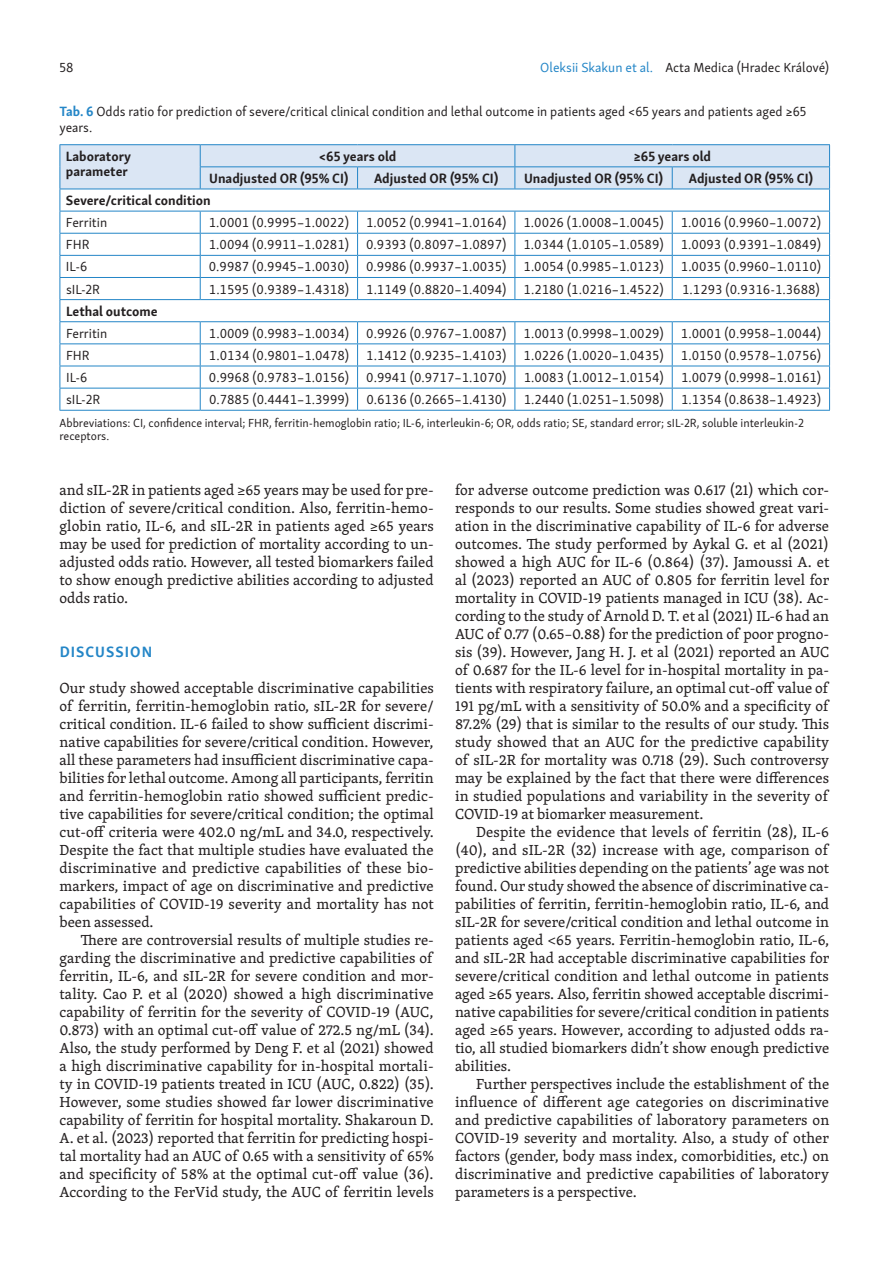
<style>
.page{position:relative;width:893px;height:1263px;background:#fff}
.page>*{position:absolute;margin:0;border:0;box-sizing:border-box;transform-origin:0 0}
.t1{font:15px/18px "Skolar PE";color:#231f20;text-align:justify}
.t2{font:700 15px "Skolar Sans PE";letter-spacing:.07em;color:#2486c7}
.t3{font:13.5px/15.5px "Skolar Sans PE";color:#231f20}
.t4{font:700 13.5px/15.5px "Skolar Sans PE";color:#231f20}
.t5{font:12px/13.5px "Skolar Sans PE";color:#231f20}
.s1{color:#2486c7}
.s2{font-weight:700;color:#2486c7}
</style>
<div class="page">
<hr style="left:60px;top:144px;width:140px;height:1px;background:#2486c7">
<hr style="left:200px;top:144px;width:158px;height:1px;background:#2486c7">
<hr style="left:358px;top:144px;width:157px;height:1px;background:#2486c7">
<hr style="left:515px;top:144px;width:157px;height:1px;background:#2486c7">
<hr style="left:672px;top:144px;width:158px;height:1px;background:#2486c7">
<svg style="left:60px;top:145px;width:770px;height:265px"></svg>
<hr style="left:60px;top:410px;width:140px;height:1px;background:#2486c7">
<hr style="left:200px;top:410px;width:158px;height:1px;background:#2486c7">
<hr style="left:358px;top:410px;width:157px;height:1px;background:#2486c7">
<hr style="left:515px;top:410px;width:157px;height:1px;background:#2486c7">
<hr style="left:672px;top:410px;width:158px;height:1px;background:#2486c7">
<p class="t3" style="left:60px;top:58px;width:15px">58</p>
<p class="t3" style="left:540px;top:58px;width:290px"><span class="s1">Oleksii Skakun et al.</span> Acta Medica (Hradec Králové)</p>
<p class="t3" style="left:60px;top:103px;width:748px"><span class="s2">Tab. 6</span> Odds ratio for prediction of severe/critical clinical condition and lethal outcome in patients aged &lt;65 years and patients aged ≥65 years.</p>
<p class="t4" style="left:66px;top:147px;width:67px">Laboratory parameter</p>
<p class="t4" style="left:319px;top:147px;width:79px">&lt;65 years old</p>
<p class="t4" style="left:633px;top:147px;width:79px">≥65 years old</p>
<p class="t4" style="left:209px;top:169px;width:141px">Unadjusted OR (95% CI)</p>
<p class="t4" style="left:374px;top:169px;width:126px">Adjusted OR (95% CI)</p>
<p class="t4" style="left:524px;top:169px;width:141px">Unadjusted OR (95% CI)</p>
<p class="t4" style="left:689px;top:169px;width:126px">Adjusted OR (95% CI)</p>
<p class="t4" style="left:66px;top:192px;width:146px">Severe/critical condition</p>
<p class="t3" style="left:66px;top:214px;width:43px">Ferritin</p>
<p class="t3" style="left:209px;top:214px;width:142px">1.0001 (0.9995–1.0022)</p>
<p class="t3" style="left:366px;top:214px;width:142px">1.0052 (0.9941–1.0164)</p>
<p class="t3" style="left:523px;top:214px;width:142px">1.0026 (1.0008–1.0045)</p>
<p class="t3" style="left:681px;top:214px;width:142px">1.0016 (0.9960–1.0072)</p>
<p class="t3" style="left:66px;top:236px;width:25px">FHR</p>
<p class="t3" style="left:209px;top:236px;width:142px">1.0094 (0.9911–1.0281)</p>
<p class="t3" style="left:366px;top:236px;width:142px">0.9393 (0.8097–1.0897)</p>
<p class="t3" style="left:523px;top:236px;width:142px">1.0344 (1.0105–1.0589)</p>
<p class="t3" style="left:681px;top:236px;width:142px">1.0093 (0.9391–1.0849)</p>
<p class="t3" style="left:66px;top:258px;width:23px">IL-6</p>
<p class="t3" style="left:209px;top:258px;width:142px">0.9987 (0.9945–1.0030)</p>
<p class="t3" style="left:366px;top:258px;width:142px">0.9986 (0.9937–1.0035)</p>
<p class="t3" style="left:524px;top:258px;width:142px">1.0054 (0.9985–1.0123)</p>
<p class="t3" style="left:681px;top:258px;width:142px">1.0035 (0.9960–1.0110)</p>
<p class="t3" style="left:66px;top:280px;width:36px">sIL-2R</p>
<p class="t3" style="left:209px;top:280px;width:142px">1.1595 (0.9389–1.4318)</p>
<p class="t3" style="left:366px;top:280px;width:142px">1.1149 (0.8820–1.4094)</p>
<p class="t3" style="left:524px;top:280px;width:142px">1.2180 (1.0216–1.4522)</p>
<p class="t3" style="left:682px;top:280px;width:139px">1.1293 (0.9316-1.3688)</p>
<p class="t4" style="left:66px;top:302px;width:93px">Lethal outcome</p>
<p class="t3" style="left:66px;top:324px;width:43px">Ferritin</p>
<p class="t3" style="left:209px;top:324px;width:142px">1.0009 (0.9983–1.0034)</p>
<p class="t3" style="left:366px;top:324px;width:142px">0.9926 (0.9767–1.0087)</p>
<p class="t3" style="left:524px;top:324px;width:142px">1.0013 (0.9998–1.0029)</p>
<p class="t3" style="left:681px;top:324px;width:142px">1.0001 (0.9958–1.0044)</p>
<p class="t3" style="left:66px;top:347px;width:25px">FHR</p>
<p class="t3" style="left:209px;top:347px;width:142px">1.0134 (0.9801–1.0478)</p>
<p class="t3" style="left:366px;top:347px;width:142px">1.1412 (0.9235–1.4103)</p>
<p class="t3" style="left:524px;top:347px;width:142px">1.0226 (1.0020–1.0435)</p>
<p class="t3" style="left:681px;top:347px;width:142px">1.0150 (0.9578–1.0756)</p>
<p class="t3" style="left:66px;top:369px;width:23px">IL-6</p>
<p class="t3" style="left:209px;top:369px;width:142px">0.9968 (0.9783–1.0156)</p>
<p class="t3" style="left:366px;top:369px;width:142px">0.9941 (0.9717–1.1070)</p>
<p class="t3" style="left:524px;top:369px;width:142px">1.0083 (1.0012–1.0154)</p>
<p class="t3" style="left:681px;top:369px;width:142px">1.0079 (0.9998–1.0161)</p>
<p class="t3" style="left:66px;top:391px;width:36px">sIL-2R</p>
<p class="t3" style="left:209px;top:391px;width:142px">0.7885 (0.4441–1.3999)</p>
<p class="t3" style="left:366px;top:391px;width:142px">0.6136 (0.2665–1.4130)</p>
<p class="t3" style="left:524px;top:391px;width:142px">1.2440 (1.0251–1.5098)</p>
<p class="t3" style="left:681px;top:391px;width:142px">1.1354 (0.8638–1.4923)</p>
<p class="t5" style="left:60px;top:415px;width:746px">Abbreviations: CI, confidence interval; FHR, ferritin-hemoglobin ratio; IL-6, interleukin-6; OR, odds ratio; SE, standard error; sIL-2R, soluble interleukin-2 receptors.</p>
<p class="t1" style="left:60px;top:481px;width:376px">and sIL-2R in patients aged ≥65 years may be used for pre&shy;diction of severe/critical condition. Also, ferritin-hemo&shy;globin ratio, IL-6, and sIL-2R in patients aged ≥65 years may be used for prediction of mortality according to un&shy;adjusted odds ratio. However, all tested biomarkers failed to show enough predictive abilities according to adjusted odds ratio.</p>
<p class="t2" style="left:60px;top:640px;width:94px">DISCUSSION</p>
<p class="t1" style="left:60px;top:679px;width:376px">Our study showed acceptable discriminative capabilities of ferritin, ferritin-hemoglobin ratio, sIL-2R for severe/ critical condition. IL-6 failed to show sufficient discrimi&shy;native capabilities for severe/critical condition. However, all these parameters had insufficient discriminative capa&shy;bilities for lethal outcome. Among all participants, ferritin and ferritin-hemoglobin ratio showed sufficient predic&shy;tive capabilities for severe/critical condition; the optimal cut-off criteria were 402.0 ng/mL and 34.0, respectively.<br>Despite the fact that multiple studies have evaluated the discriminative and predictive capabilities of these bio&shy;markers, impact of age on discriminative and predictive capabilities of COVID-19 severity and mortality has not been assessed.</p>
<p class="t1" style="left:60px;top:931px;width:376px;text-indent:21px">There are controversial results of multiple studies re&shy;garding the discriminative and predictive capabilities of ferritin, IL-6, and sIL-2R for severe condition and mor&shy;tality. Cao P. et al (2020) showed a high discriminative capability of ferritin for the severity of COVID-19 (AUC, 0.873) with an optimal cut-off value of 272.5 ng/mL (34).<br>Also, the study performed by Deng F. et al (2021) showed a high discriminative capability for in-hospital mortali&shy;ty in COVID-19 patients treated in ICU (AUC, 0.822) (35).<br>However, some studies showed far lower discriminative capability of ferritin for hospital mortality. Shakaroun D.<br>A. et al. (2023) reported that ferritin for predicting hospi&shy;tal mortality had an AUC of 0.65 with a sensitivity of 65% and specificity of 58% at the optimal cut-off value (36).<br>According to the FerVid study, the AUC of ferritin levels</p>
<p class="t1" style="left:455px;top:481px;width:376px">for adverse outcome prediction was 0.617 (21) which cor&shy;responds to our results. Some studies showed great vari&shy;ation in the discriminative capability of IL-6 for adverse outcomes. The study performed by Aykal G. et al (2021) showed a high AUC for IL-6 (0.864) (37). Jamoussi A. et al (2023) reported an AUC of 0.805 for ferritin level for mortality in COVID-19 patients managed in ICU (38). Ac&shy;cording to the study of Arnold D. T. et al (2021) IL-6 had an AUC of 0.77 (0.65–0.88) for the prediction of poor progno&shy;sis (39). However, Jang H. J. et al (2021) reported an AUC of 0.687 for the IL-6 level for in-hospital mortality in pa&shy;tients with respiratory failure, an optimal cut-off value of 191 pg/mL with a sensitivity of 50.0% and a specificity of 87.2% (29) that is similar to the results of our study. This study showed that an AUC for the predictive capability of sIL-2R for mortality was 0.718 (29). Such controversy may be explained by the fact that there were differences in studied populations and variability in the severity of COVID-19 at biomarker measurement.</p>
<p class="t1" style="left:455px;top:823px;width:376px;text-indent:21px">Despite the evidence that levels of ferritin (28), IL-6 (40), and sIL-2R (32) increase with age, comparison of predictive abilities depending on the patients’ age was not found. Our study showed the absence of discriminative ca&shy;pabilities of ferritin, ferritin-hemoglobin ratio, IL-6, and sIL-2R for severe/critical condition and lethal outcome in patients aged &lt;65 years. Ferritin-hemoglobin ratio, IL-6, and sIL-2R had acceptable discriminative capabilities for severe/critical condition and lethal outcome in patients aged ≥65 years. Also, ferritin showed acceptable discrimi&shy;native capabilities for severe/critical condition in patients aged ≥65 years. However, according to adjusted odds ra&shy;tio, all studied biomarkers didn’t show enough predictive abilities.</p>
<p class="t1" style="left:455px;top:1075px;width:376px;text-indent:21px">Further perspectives include the establishment of the influence of different age categories on discriminative and predictive capabilities of laboratory parameters on COVID-19 severity and mortality. Also, a study of other factors (gender, body mass index, comorbidities, etc.) on discriminative and predictive capabilities of laboratory parameters is a perspective.</p>
</div>
